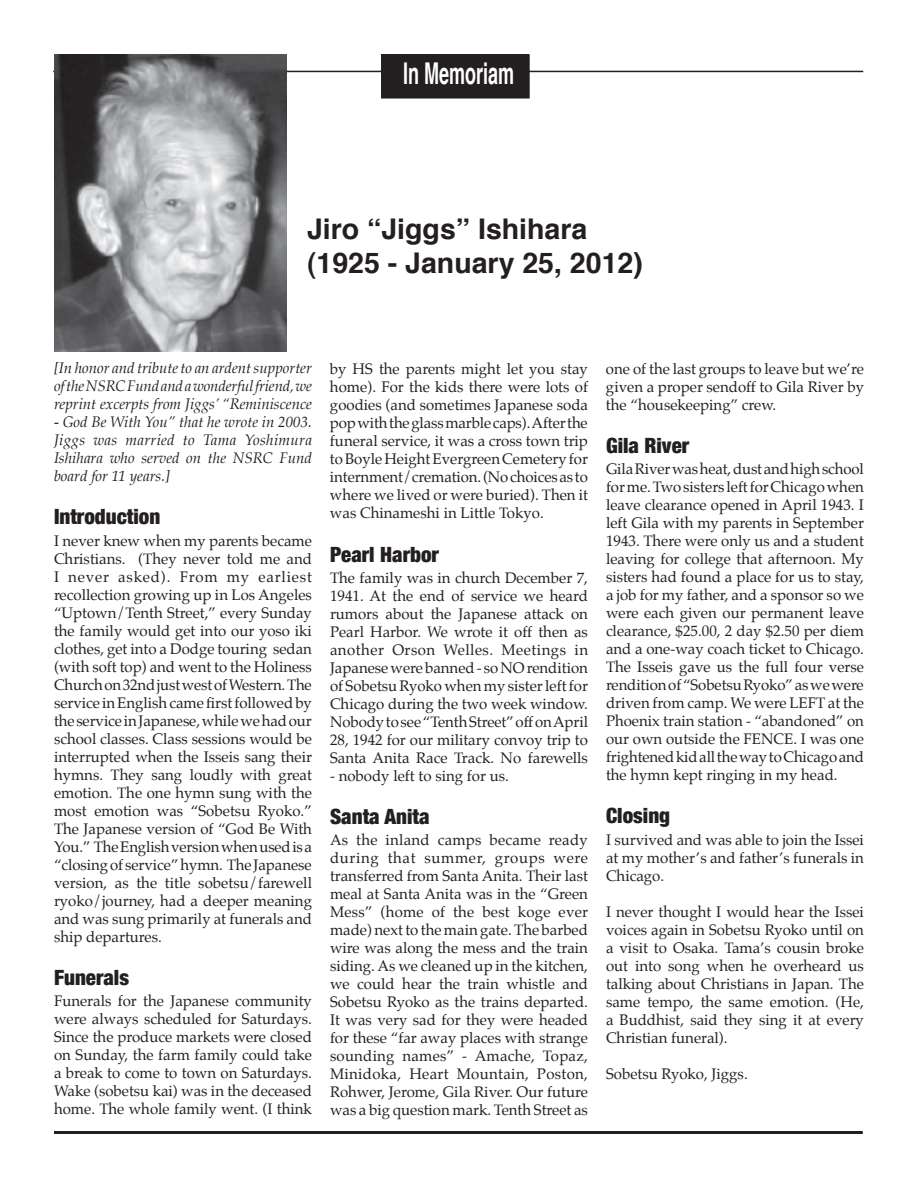
<style>
.page{position:relative;width:918px;height:1188px;background:#fff}
.page>*{position:absolute;margin:0;border:0;box-sizing:border-box;transform-origin:0 0}
.t1{font:700 30px "Helvetica";color:#fff;scale:.6 1}
.t2{font:700 28.5px/34.2px "Helvetica";color:#231f20}
.t3{font:900 condensed 21px "Helvetica Neue";color:#231f20}
.t4{font:15px/18px "Palatino";color:#231f20;text-align:justify}
.t5{font:italic 15px/18px "Palatino";color:#231f20;text-align:justify}
</style>
<div class="page">
<hr style="left:53px;top:71px;width:810px;height:1px;background:#231f20">
<div style="left:382px;top:55px;width:147px;height:43px;background:#231f20"></div>
<img style="left:54px;top:54px;width:233px;height:297px">
<hr style="left:54px;top:1131px;width:809px;height:3px;background:#231f20">
<h1 class="t1" style="left:403px;top:50px;width:187px">In Memoriam</h1>
<h2 class="t2" style="left:307px;top:212px;width:337px">Jiro “Jiggs” Ishihara (1925 - January 25, 2012)</h2>
<p class="t5" style="left:54px;top:359px;width:260px">[In honor and tribute to an ardent supporter of the NSRC Fund and a wonderful friend, we reprint excerpts from Jiggs’ “Reminiscence</p>
<p class="t5" style="left:54px;top:413px;width:260px">- God Be With You” that he wrote in 2003.<br>Jiggs was married to Tama Yoshimura Ishihara who served on the NSRC Fund board for 11 years.]</p>
<h3 class="t3" style="left:54px;top:504px;width:108px">Introduction</h3>
<p class="t4" style="left:54px;top:532px;width:260px">I never knew when my parents became Christians. (They never told me and I never asked). From my earliest recollection growing up in Los Angeles “Uptown/Tenth Street,” every Sunday the family would get into our yoso iki clothes, get into a Dodge touring sedan (with soft top) and went to the Holiness Church on 32nd just west of Western. The service in English came first followed by the service in Japanese, while we had our school classes. Class sessions would be interrupted when the Isseis sang their hymns. They sang loudly with great emotion. The one hymn sung with the most emotion was “Sobetsu Ryoko.” The Japanese version of “God Be With You.” The English version when used is a “closing of service” hymn. The Japanese version, as the title sobetsu/farewell ryoko/journey, had a deeper meaning and was sung primarily at funerals and ship departures.</p>
<h3 class="t3" style="left:54px;top:964px;width:77px">Funerals</h3>
<p class="t4" style="left:54px;top:992px;width:260px">Funerals for the Japanese community were always scheduled for Saturdays.<br>Since the produce markets were closed on Sunday, the farm family could take a break to come to town on Saturdays.<br>Wake (sobetsu kai) was in the deceased home. The whole family went. (I think</p>
<p class="t4" style="left:330px;top:360px;width:260px">by HS the parents might let you stay home). For the kids there were lots of goodies (and sometimes Japanese soda pop with the glass marble caps). After the funeral service, it was a cross town trip to Boyle Height Evergreen Cemetery for internment/cremation. (No choices as to where we lived or were buried). Then it was Chinameshi in Little Tokyo.</p>
<h3 class="t3" style="left:330px;top:541px;width:110px">Pearl Harbor</h3>
<p class="t4" style="left:330px;top:569px;width:260px">The family was in church December 7, 1941. At the end of service we heard rumors about the Japanese attack on Pearl Harbor. We wrote it off then as another Orson Welles. Meetings in Japanese were banned - so NO rendition of Sobetsu Ryoko when my sister left for Chicago during the two week window.<br>Nobody to see “Tenth Street” off on April 28, 1942 for our military convoy trip to Santa Anita Race Track. No farewells</p>
<p class="t4" style="left:330px;top:767px;width:180px">- nobody left to sing for us.</p>
<h3 class="t3" style="left:330px;top:804px;width:101px">Santa Anita</h3>
<p class="t4" style="left:330px;top:831px;width:260px">As the inland camps became ready during that summer, groups were transferred from Santa Anita. Their last meal at Santa Anita was in the “Green Mess” (home of the best koge ever made) next to the main gate. The barbed wire was along the mess and the train siding. As we cleaned up in the kitchen, we could hear the train whistle and Sobetsu Ryoko as the trains departed.<br>It was very sad for they were headed for these “far away places with strange sounding names” - Amache, Topaz, Minidoka, Heart Mountain, Poston, Rohwer, Jerome, Gila River. Our future was a big question mark. Tenth Street as</p>
<p class="t4" style="left:606px;top:360px;width:260px">one of the last groups to leave but we’re given a proper sendoff to Gila River by the “housekeeping” crew.</p>
<h3 class="t3" style="left:606px;top:433px;width:85px">Gila River</h3>
<p class="t4" style="left:606px;top:460px;width:260px">Gila River was heat, dust and high school for me. Two sisters left for Chicago when leave clearance opened in April 1943. I left Gila with my parents in September 1943. There were only us and a student leaving for college that afternoon. My sisters had found a place for us to stay, a job for my father, and a sponsor so we were each given our permanent leave clearance, $25.00, 2 day $2.50 per diem and a one-way coach ticket to Chicago.<br>The Isseis gave us the full four verse rendition of “Sobetsu Ryoko” as we were driven from camp. We were LEFT at the Phoenix train station - “abandoned” on our own outside the FENCE. I was one frightened kid all the way to Chicago and the hymn kept ringing in my head.</p>
<h3 class="t3" style="left:606px;top:803px;width:66px">Closing</h3>
<p class="t4" style="left:606px;top:831px;width:260px">I survived and was able to join the Issei at my mother’s and father’s funerals in Chicago.</p>
<p class="t4" style="left:606px;top:903px;width:260px">I never thought I would hear the Issei voices again in Sobetsu Ryoko until on a visit to Osaka. Tama’s cousin broke out into song when he overheard us talking about Christians in Japan. The same tempo, the same emotion. (He, a Buddhist, said they sing it at every Christian funeral).</p>
<p class="t4" style="left:606px;top:1065px;width:143px">Sobetsu Ryoko, Jiggs.</p>
</div>
